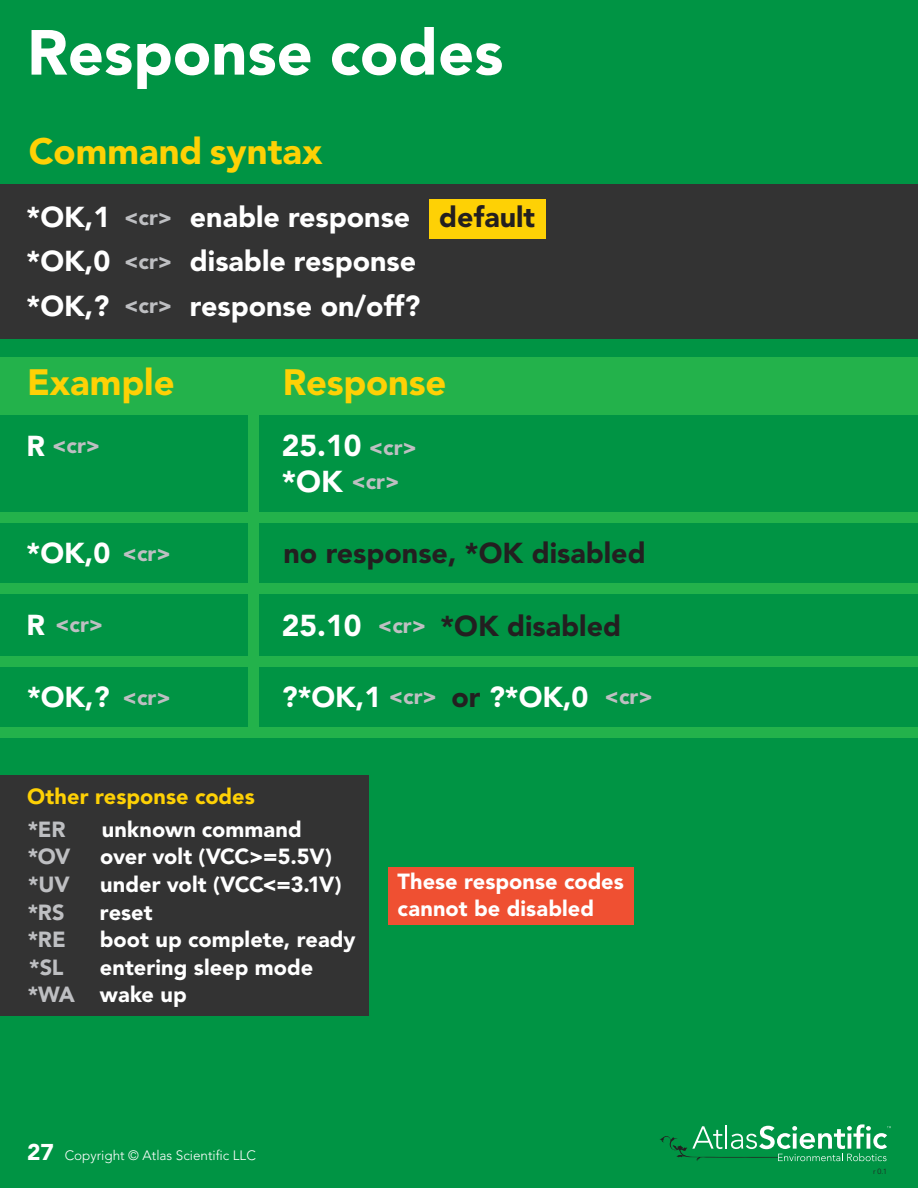
<style>
.page{position:relative;width:918px;height:1188px;background:#009444}
.page>*{position:absolute;margin:0;border:0;box-sizing:border-box;transform-origin:0 0}
.t1{font:900 63px "Avenir LT Pro";color:#fff}
.t2{font:900 36.45px "Avenir LT Pro";color:#fed105}
.t3{font:900 30px "Avenir LT Pro";color:#fff}
.t4{font:900 28.65px "Avenir LT Pro";color:#fff}
.t5{font:900 28.65px "Avenir LT Pro";color:#231f20}
.t6{font:900 21.75px "Avenir LT Pro";color:#fff}
.t7{font:900 21.75px "Avenir LT Pro";color:#bebfc2}
.t8{font:900 21.75px "Avenir LT Pro";letter-spacing:-.02em;color:#fff}
.t9{font:900 21.75px "Avenir LT Pro";color:#fed105}
.t10{font:300 13.5px "Avenir LT Pro";color:#fff}
.t11{font:300 7.5px "Avenir LT Pro";color:#231f20}
.s1{color:#231f20}
.s2{font-weight:900;font-size:22.65px}
</style>
<div class="page">
<div style="left:0;top:775px;width:369px;height:241px;background:#333"></div>
<div style="left:388px;top:867px;width:246px;height:58px;background:#ef5032"></div>
<div style="left:0;top:184px;width:918px;height:155px;background:#333"></div>
<div style="left:0;top:357px;width:918px;height:58px;background:#23b24b"></div>
<div style="left:248px;top:415px;width:11px;height:313px;background:#23b24b"></div>
<div style="left:0;top:512px;width:918px;height:11px;background:#23b24b"></div>
<div style="left:0;top:583px;width:918px;height:11px;background:#23b24b"></div>
<div style="left:0;top:656px;width:918px;height:11px;background:#23b24b"></div>
<div style="left:0;top:727px;width:918px;height:11px;background:#23b24b"></div>
<div style="left:429px;top:200px;width:117px;height:39px;background:#fed105"></div>
<svg style="left:660px;top:1124px;width:231px;height:37px"></svg>
<p class="t1" style="left:27px;top:15px;width:478px">Response codes</p>
<p class="t2" style="left:29px;top:129px;width:295px">Command syntax</p>
<p class="t4" style="left:190px;top:200px;width:222px">enable response</p>
<p class="t4" style="left:27px;top:200px;width:85px">*OK,1</p>
<p class="t7" style="left:124px;top:204px;width:50px">&lt;cr&gt;</p>
<p class="t7" style="left:124px;top:249px;width:50px">&lt;cr&gt;</p>
<p class="t7" style="left:124px;top:293px;width:50px">&lt;cr&gt;</p>
<p class="t4" style="left:27px;top:244px;width:85px">*OK,0</p>
<p class="t4" style="left:190px;top:244px;width:228px">disable response</p>
<p class="t4" style="left:27px;top:289px;width:84px">*OK,?</p>
<p class="t4" style="left:190px;top:289px;width:232px">response on/off?</p>
<p class="t5" style="left:439px;top:200px;width:97px">default</p>
<p class="t2" style="left:27px;top:361px;width:149px">Example</p>
<p class="t2" style="left:283px;top:361px;width:165px">Response</p>
<p class="t4" style="left:27px;top:428px;width:20px">R</p>
<p class="t7" style="left:52px;top:433px;width:50px">&lt;cr&gt;</p>
<p class="t3" style="left:282px;top:428px;width:81px">25.10</p>
<p class="t3" style="left:282px;top:464px;width:63px">*OK</p>
<p class="t7" style="left:369px;top:434px;width:50px">&lt;cr&gt;</p>
<p class="t7" style="left:351px;top:468px;width:50px">&lt;cr&gt;</p>
<p class="t4" style="left:27px;top:536px;width:85px">*OK,0</p>
<p class="t7" style="left:123px;top:540px;width:50px">&lt;cr&gt;</p>
<p class="t5" style="left:283px;top:536px;width:364px">no response, *OK disabled</p>
<p class="t4" style="left:27px;top:607px;width:20px">R</p>
<p class="t7" style="left:55px;top:612px;width:50px">&lt;cr&gt;</p>
<p class="t3" style="left:282px;top:607px;width:81px">25.10</p>
<p class="t7" style="left:378px;top:612px;width:50px">&lt;cr&gt;</p>
<p class="t5" style="left:441px;top:608px;width:182px">*OK disabled</p>
<p class="t4" style="left:27px;top:680px;width:84px">*OK,?</p>
<p class="t7" style="left:123px;top:684px;width:50px">&lt;cr&gt;</p>
<p class="t4" style="left:282px;top:680px;width:101px">?*OK,1</p>
<p class="t7" style="left:389px;top:684px;width:50px">&lt;cr&gt;</p>
<p class="t4" style="left:452px;top:680px;width:139px"><span class="s1">or</span> ?*OK,0</p>
<p class="t7" style="left:605px;top:684px;width:50px">&lt;cr&gt;</p>
<p class="t9" style="left:27px;top:784px;width:229px">Other response codes</p>
<p class="t7" style="left:28px;top:816px;width:39px">*ER</p>
<p class="t6" style="left:102px;top:816px;width:201px">unknown command</p>
<p class="t8" style="left:100px;top:844px;width:233px">over volt (VCC&gt;=5.5V)</p>
<p class="t7" style="left:28px;top:844px;width:44px">*OV</p>
<p class="t7" style="left:28px;top:871px;width:43px">*UV</p>
<p class="t7" style="left:28px;top:899px;width:38px">*RS</p>
<p class="t7" style="left:28px;top:926px;width:40px">*RE</p>
<p class="t7" style="left:29px;top:954px;width:36px">*SL</p>
<p class="t7" style="left:28px;top:982px;width:49px">*WA</p>
<p class="t6" style="left:100px;top:871px;width:243px">under volt (VCC&lt;=3.1V)</p>
<p class="t6" style="left:100px;top:899px;width:54px">reset</p>
<p class="t6" style="left:100px;top:926px;width:257px">boot up complete, ready</p>
<p class="t6" style="left:100px;top:954px;width:215px">entering sleep mode</p>
<p class="t6" style="left:100px;top:982px;width:88px">wake up</p>
<p class="t6" style="left:398px;top:869px;width:228px">These response codes</p>
<p class="t6" style="left:398px;top:895px;width:198px">cannot be disabled</p>
<p class="t10" style="left:27px;top:1148px;width:230px"><span class="s2">27</span> Copyright © Atlas Scientific LLC</p>
<p class="t11" style="left:873px;top:1167px;width:16px">r 0.1</p>
</div>
